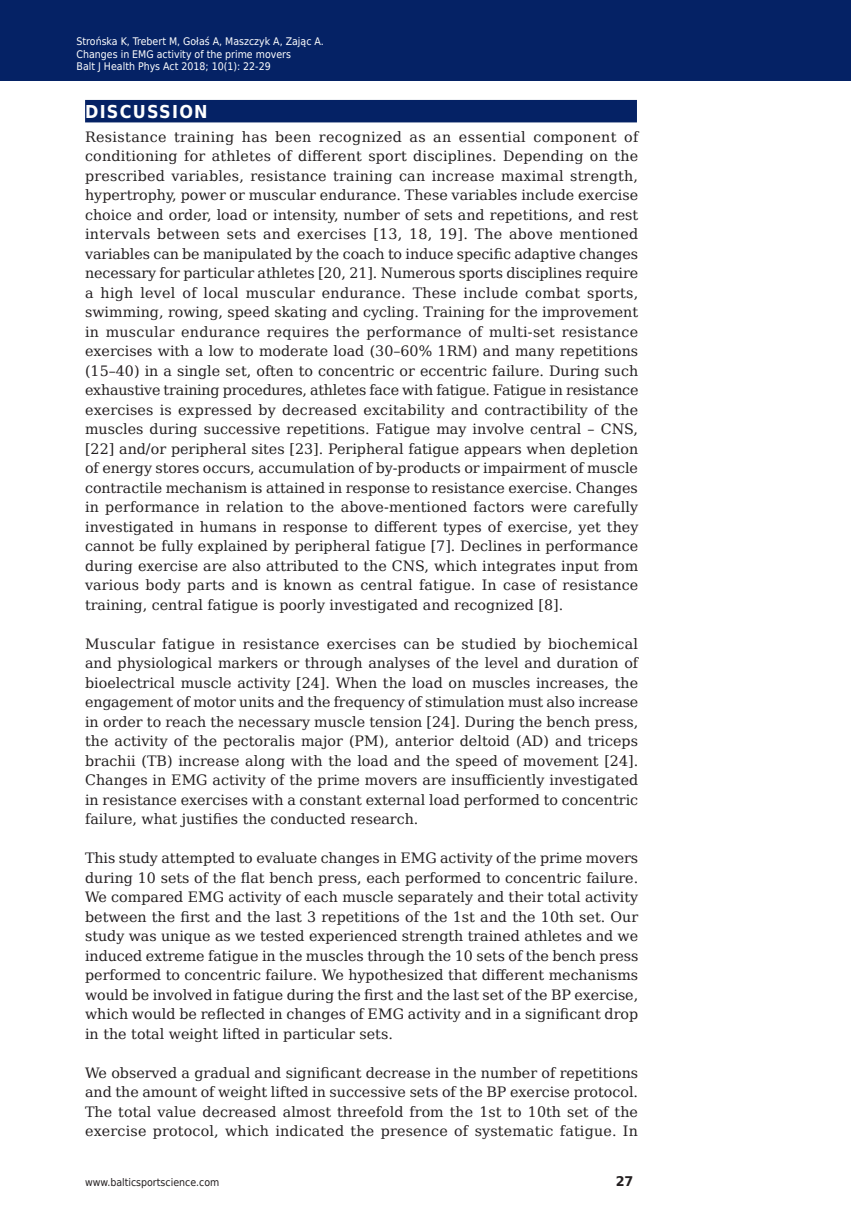
<style>
.page{position:relative;width:851px;height:1212px;background:#fff}
.page>*{position:absolute;margin:0;border:0;box-sizing:border-box;transform-origin:0 0}
.Subhead{font:700 17.85px "DejaVu Sans Condensed";letter-spacing:.07em;color:#fff}
.Body_Text{font:14.25px/19.5px "DejaVu Serif";color:#231f20;text-align:justify}
.t1{font:700 13.35px "DejaVu Sans";color:#231f20;scale:.96 1}
.t2{font:10.5px/12.6px "DejaVu Sans Condensed";color:#fff}
.t3{font:10.5px "DejaVu Sans";color:#fff}
.t4{font:10.5px "DejaVu Sans Condensed";color:#231f20}
</style>
<div class="page">
<div style="left:85px;top:100px;width:552px;height:22px;background:#052265"></div>
<div style="left:0;top:0;width:850px;height:80px;background:#052265"></div>
<p class="t2" style="left:87px;top:34px;width:341px">Szczesna-Kaczmarek A<br>Blood K+ concen ra ion balance after prolonged submaximal exercise...</p>
<p class="t3" style="left:87px;top:57px;width:224px">Balt J Health Phys Act 2014; 1(1): 233-244</p>
<p class="t2" style="left:77px;top:35px;width:249px">Strońska K, Trebert M, Gołaś A, Maszczyk A, Zając A.</p>
<p class="t2" style="left:77px;top:48px;width:216px">Changes in EMG activity of the prime movers<br>Balt J Health Phys Act 2018; 10(1): 22-29</p>
<p class="Subhead" style="left:85px;top:97px;width:124px">DISCUSSION</p>
<p class="Body_Text" style="left:85px;top:127px;width:554px">Resistance training has been recognized as an essential component of conditioning for athletes of different sport disciplines. Depending on the prescribed variables, resistance training can increase maximal strength, hypertrophy, power or muscular endurance. These variables include exercise choice and order, load or intensity, number of sets and repetitions, and rest intervals between sets and exercises [13, 18, 19]. The above mentioned variables can be manipulated by the coach to induce specific adaptive changes necessary for particular athletes [20, 21]. Numerous sports disciplines require a high level of local muscular endurance. These include combat sports, swimming, rowing, speed skating and cycling. Training for the improvement in muscular endurance requires the performance of multi-set resistance exercises with a low to moderate load (30–60% 1RM) and many repetitions (15–40) in a single set, often to concentric or eccentric failure. During such exhaustive training procedures, athletes face with fatigue. Fatigue in resistance exercises is expressed by decreased excitability and contractibility of the muscles during successive repetitions. Fatigue may involve central – CNS, [22] and/or peripheral sites [23]. Peripheral fatigue appears when depletion of energy stores occurs, accumulation of by-products or impairment of muscle contractile mechanism is attained in response to resistance exercise. Changes in performance in relation to the above-mentioned factors were carefully investigated in humans in response to different types of exercise, yet they cannot be fully explained by peripheral fatigue [7]. Declines in performance during exercise are also attributed to the CNS, which integrates input from various body parts and is known as central fatigue. In case of resistance training, central fatigue is poorly investigated and recognized [8].</p>
<p class="Body_Text" style="left:85px;top:634px;width:554px">Muscular fatigue in resistance exercises can be studied by biochemical and physiological markers or through analyses of the level and duration of bioelectrical muscle activity [24]. When the load on muscles increases, the engagement of motor units and the frequency of stimulation must also increase in order to reach the necessary muscle tension [24]. During the bench press, the activity of the pectoralis major (PM), anterior deltoid (AD) and triceps brachii (TB) increase along with the load and the speed of movement [24].<br>Changes in EMG activity of the prime movers are insufficiently investigated in resistance exercises with a constant external load performed to concentric failure, what justifies the conducted research.</p>
<p class="Body_Text" style="left:85px;top:848px;width:554px">This study attempted to evaluate changes in EMG activity of the prime movers during 10 sets of the flat bench press, each performed to concentric failure.<br>We compared EMG activity of each muscle separately and their total activity between the first and the last 3 repetitions of the 1st and the 10th set. Our study was unique as we tested experienced strength trained athletes and we induced extreme fatigue in the muscles through the 10 sets of the bench press performed to concentric failure. We hypothesized that different mechanisms would be involved in fatigue during the first and the last set of the BP exercise, which would be reflected in changes of EMG activity and in a significant drop in the total weight lifted in particular sets.</p>
<p class="Body_Text" style="left:85px;top:1063px;width:554px">We observed a gradual and significant decrease in the number of repetitions and the amount of weight lifted in successive sets of the BP exercise protocol.<br>The total value decreased almost threefold from the 1st to 10th set of the exercise protocol, which indicated the presence of systematic fatigue. In</p>
<p class="t4" style="left:85px;top:1174px;width:136px">www.balticsportscience.com</p>
<p class="t1" style="left:615px;top:1170px;width:20px">27</p>
</div>
